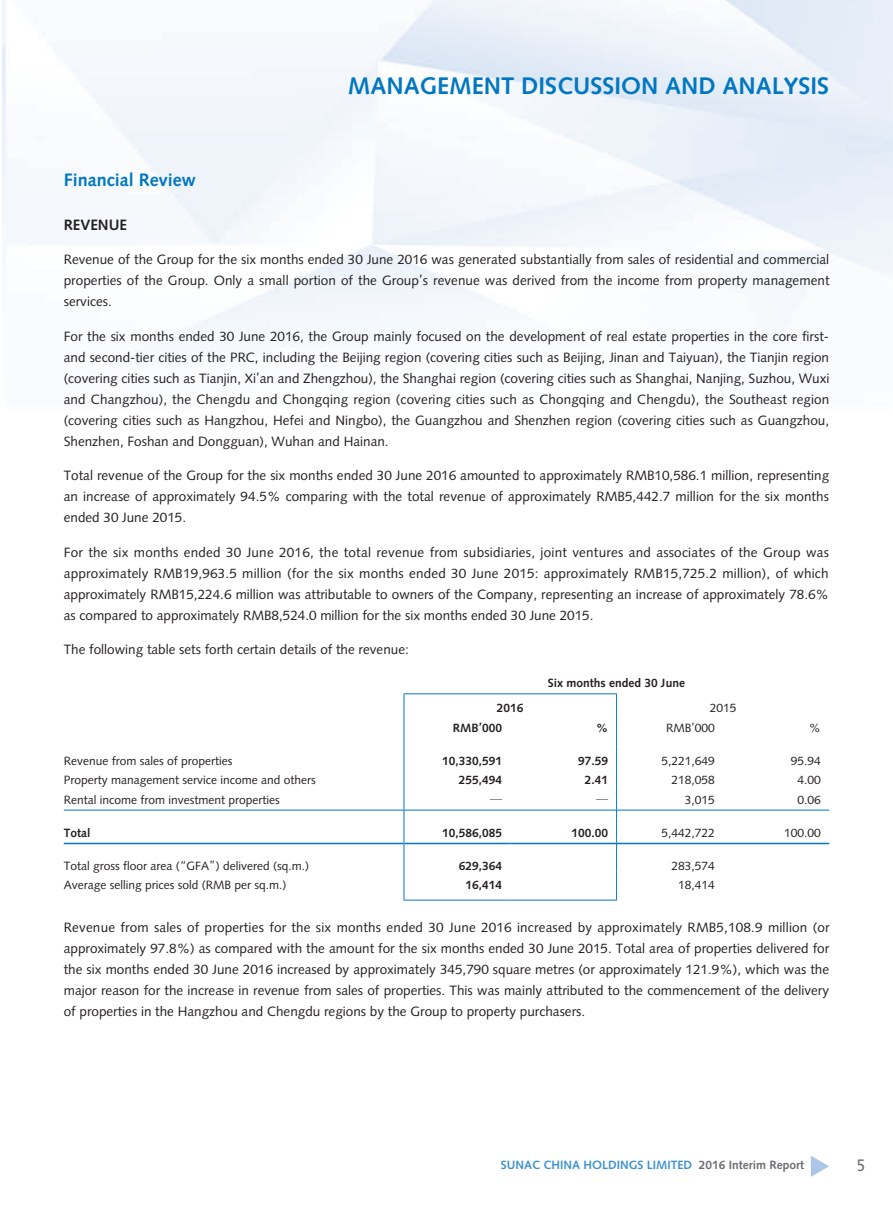
<style>
.page{position:relative;width:893px;height:1212px;background:#fff}
.page>*{position:absolute;margin:0;border:0;box-sizing:border-box;transform-origin:0 0}
.t1{font:700 24px "Syntax LT Std";color:#0077c0}
._3__標題{font:700 18px "Syntax LT Std";color:#0077c0}
.t2{font:16.5px "Frutiger LT Std";color:#6c6d70;scale:.9 1}
._4__副標題{font:700 15px "Syntax LT Std";color:#231f20}
._1__內文{font:13.5px/21px "Syntax LT Std";color:#231f20;text-align:justify}
._6__表內文{font:12px "Syntax LT Std";color:#231f20}
._6__表內文-2{font:700 12px "Syntax LT Std";color:#231f20}
._1__內文-2{font:700 12px "Syntax LT Std";color:#3d91ce}
._6__表內文-3{font:700 12px "M Hei HK";color:#231f20}
.s1{color:#6c6d70}
</style>
<div class="page">
<img style="left:2px;top:0;width:891px;height:1177px">
<svg style="left:811px;top:1155px;width:18px;height:22px"></svg>
<hr style="left:404px;top:693px;width:106px;height:1px;background:#0077c0">
<hr style="left:510px;top:693px;width:107px;height:1px;background:#0077c0">
<svg style="left:404px;top:694px;width:1px;height:206px"></svg>
<svg style="left:616px;top:694px;width:1px;height:206px"></svg>
<hr style="left:404px;top:900px;width:106px;height:1px;background:#0077c0">
<hr style="left:510px;top:900px;width:107px;height:1px;background:#0077c0">
<hr style="left:64px;top:810px;width:340px;height:1px;background:#0077c0">
<hr style="left:404px;top:810px;width:106px;height:1px;background:#0077c0">
<hr style="left:510px;top:810px;width:106px;height:1px;background:#0077c0">
<hr style="left:617px;top:810px;width:106px;height:1px;background:#0077c0">
<hr style="left:723px;top:810px;width:106px;height:1px;background:#0077c0">
<hr style="left:64px;top:843px;width:340px;height:1px;background:#0077c0">
<hr style="left:404px;top:843px;width:106px;height:1px;background:#0077c0">
<hr style="left:510px;top:843px;width:106px;height:1px;background:#0077c0">
<hr style="left:617px;top:843px;width:106px;height:1px;background:#0077c0">
<hr style="left:723px;top:843px;width:106px;height:1px;background:#0077c0">
<h1 class="t1" style="left:348px;top:72px;width:483px">MANAGEMENT DISCUSSION AND ANALYSIS</h1>
<p class="_3__標題" style="left:64px;top:170px;width:134px">Financial Review</p>
<p class="_4__副標題" style="left:64px;top:216px;width:65px">REVENUE</p>
<p class="_1__內文" style="left:64px;top:249px;width:767px">Revenue of the Group for the six months ended 30 June 2016 was generated substantially from sales of residential and commercial properties of the Group. Only a small portion of the Group’s revenue was derived from the income from property management services.</p>
<p class="_1__內文" style="left:64px;top:326px;width:767px">For the six months ended 30 June 2016, the Group mainly focused on the development of real estate properties in the core first&shy;and second-tier cities of the PRC, including the Beijing region (covering cities such as Beijing, Jinan and Taiyuan), the Tianjin region (covering cities such as Tianjin, Xi’an and Zhengzhou), the Shanghai region (covering cities such as Shanghai, Nanjing, Suzhou, Wuxi and Changzhou), the Chengdu and Chongqing region (covering cities such as Chongqing and Chengdu), the Southeast region (covering cities such as Hangzhou, Hefei and Ningbo), the Guangzhou and Shenzhen region (covering cities such as Guangzhou, Shenzhen, Foshan and Dongguan), Wuhan and Hainan.</p>
<p class="_1__內文" style="left:64px;top:465px;width:767px">Total revenue of the Group for the six months ended 30 June 2016 amounted to approximately RMB10,586.1 million, representing an increase of approximately 94.5% comparing with the total revenue of approximately RMB5,442.7 million for the six months ended 30 June 2015.</p>
<p class="_1__內文" style="left:64px;top:542px;width:767px">For the six months ended 30 June 2016, the total revenue from subsidiaries, joint ventures and associates of the Group was approximately RMB19,963.5 million (for the six months ended 30 June 2015: approximately RMB15,725.2 million), of which approximately RMB15,224.6 million was attributable to owners of the Company, representing an increase of approximately 78.6% as compared to approximately RMB8,524.0 million for the six months ended 30 June 2015.</p>
<p class="_1__內文" style="left:64px;top:639px;width:347px">The following table sets forth certain details of the revenue:</p>
<p class="_6__表內文-2" style="left:548px;top:676px;width:139px">Six months ended 30 June</p>
<p class="_6__表內文-2" style="left:497px;top:701px;width:28px">2016</p>
<p class="_6__表內文" style="left:710px;top:701px;width:28px">2015</p>
<p class="_6__表內文-2" style="left:453px;top:721px;width:51px">RMB’000</p>
<p class="_6__表內文-2" style="left:596px;top:721px;width:13px">%</p>
<p class="_6__表內文" style="left:666px;top:720px;width:50px">RMB’000</p>
<p class="_6__表內文" style="left:809px;top:720px;width:13px">%</p>
<p class="_6__表內文" style="left:64px;top:753px;width:170px">Revenue from sales of properties</p>
<p class="_6__表內文-2" style="left:442px;top:754px;width:62px">10,330,591</p>
<p class="_6__表內文-2" style="left:578px;top:754px;width:32px">97.59</p>
<p class="_6__表內文" style="left:661px;top:753px;width:55px">5,221,649</p>
<p class="_6__表內文" style="left:791px;top:753px;width:32px">95.94</p>
<p class="_6__表內文" style="left:64px;top:773px;width:254px">Property management service income and others</p>
<p class="_6__表內文-2" style="left:459px;top:773px;width:45px">255,494</p>
<p class="_6__表內文-2" style="left:585px;top:773px;width:25px">2.41</p>
<p class="_6__表內文" style="left:671px;top:773px;width:45px">218,058</p>
<p class="_6__表內文" style="left:797px;top:773px;width:25px">4.00</p>
<p class="_6__表內文" style="left:64px;top:792px;width:218px">Rental income from investment properties</p>
<p class="_6__表內文-3" style="left:490px;top:790px;width:13px">—</p>
<p class="_6__表內文-3" style="left:596px;top:790px;width:13px">—</p>
<p class="_6__表內文" style="left:685px;top:792px;width:32px">3,015</p>
<p class="_6__表內文" style="left:797px;top:792px;width:25px">0.06</p>
<p class="_6__表內文-2" style="left:64px;top:826px;width:28px">Total</p>
<p class="_6__表內文-2" style="left:442px;top:826px;width:62px">10,586,085</p>
<p class="_6__表內文-2" style="left:571px;top:826px;width:38px">100.00</p>
<p class="_6__表內文" style="left:661px;top:825px;width:55px">5,442,722</p>
<p class="_6__表內文" style="left:784px;top:825px;width:38px">100.00</p>
<p class="_6__表內文" style="left:64px;top:858px;width:247px">Total gross floor area (“GFA”) delivered (sq.m.)</p>
<p class="_6__表內文-2" style="left:459px;top:859px;width:45px">629,364</p>
<p class="_6__表內文" style="left:671px;top:858px;width:45px">283,574</p>
<p class="_6__表內文" style="left:64px;top:878px;width:224px">Average selling prices sold (RMB per sq.m.)</p>
<p class="_6__表內文-2" style="left:465px;top:878px;width:38px">16,414</p>
<p class="_6__表內文" style="left:678px;top:878px;width:38px">18,414</p>
<p class="_1__內文" style="left:64px;top:916px;width:767px">Revenue from sales of properties for the six months ended 30 June 2016 increased by approximately RMB5,108.9 million (or approximately 97.8%) as compared with the amount for the six months ended 30 June 2015. Total area of properties delivered for the six months ended 30 June 2016 increased by approximately 345,790 square metres (or approximately 121.9%), which was the major reason for the increase in revenue from sales of properties. This was mainly attributed to the commencement of the delivery of properties in the Hangzhou and Chengdu regions by the Group to property purchasers.</p>
<p class="_1__內文-2" style="left:501px;top:1158px;width:305px">SUNAC CHINA HOLDINGS LIMITED <span class="s1">2016 Interim Report</span></p>
<p class="t2" style="left:857px;top:1156px;width:11px">5</p>
</div>
